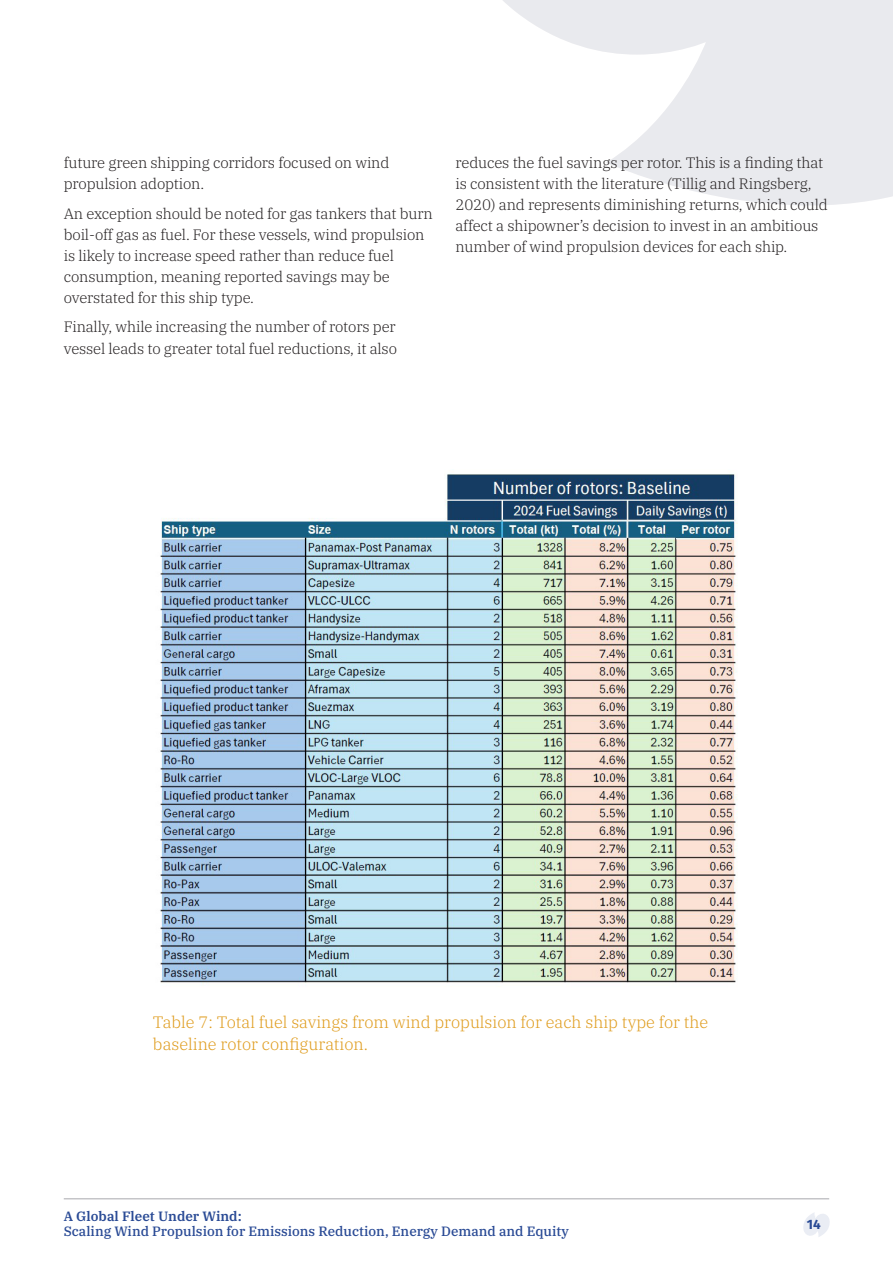
<style>
.page{position:relative;width:893px;height:1263px;background:#fff}
.page>*{position:absolute;margin:0;border:0;box-sizing:border-box;transform-origin:0 0}
.Subsection_Title__Span_Columns{font:300 16.5px/22.5px "IBM Plex Serif";color:#df9b1b}
.Body_Copy{font:300 15px/21px "IBM Plex Serif";letter-spacing:-.01em;color:#231f20}
.t1{font:500 13.5px "IBM Plex Serif";color:#294a95}
.t2{font:600 13.5px "IBM Plex Serif";color:#294a95}
.t3{font:700 13.5px "Fira Sans";color:#294a95}
</style>
<div class="page">
<svg style="left:503px;top:0;width:390px;height:206px;fill:#e9eaee"></svg>
<svg style="left:803px;top:1213px;width:27px;height:24px"></svg>
<hr style="left:64px;top:1198px;width:765px;height:1px;background:#a8a9ad">
<img style="left:160px;top:474px;width:578px;height:509px">
<p class="Body_Copy" style="left:64px;top:151px;width:327px">future green shipping corridors focused on wind propulsion adoption.</p>
<p class="Body_Copy" style="left:64px;top:202px;width:370px">An exception should be noted for gas tankers that burn boil-off gas as fuel. For these vessels, wind propulsion is likely to increase speed rather than reduce fuel consumption, meaning reported savings may be overstated for this ship type.</p>
<p class="Body_Copy" style="left:64px;top:315px;width:335px">Finally, while increasing the number of rotors per vessel leads to greater total fuel reductions, it also</p>
<p class="Body_Copy" style="left:455px;top:151px;width:374px">reduces the fuel savings per rotor. This is a finding that is consistent with the literature (Tillig and Ringsberg, 2020) and represents diminishing returns, which could affect a shipowner’s decision to invest in an ambitious number of wind propulsion devices for each ship.</p>
<p class="Subsection_Title__Span_Columns" style="left:153px;top:1009px;width:557px">Table 7: Total fuel savings from wind propulsion for each ship type for the baseline rotor configuration.</p>
<p class="t2" style="left:64px;top:1205px;width:179px">A Global Fleet Under Wind:</p>
<p class="t1" style="left:64px;top:1220px;width:507px">Scaling Wind Propulsion for Emissions Reduction, Energy Demand and Equity</p>
<p class="t3" style="left:807px;top:1215px;width:15px">14</p>
</div>
